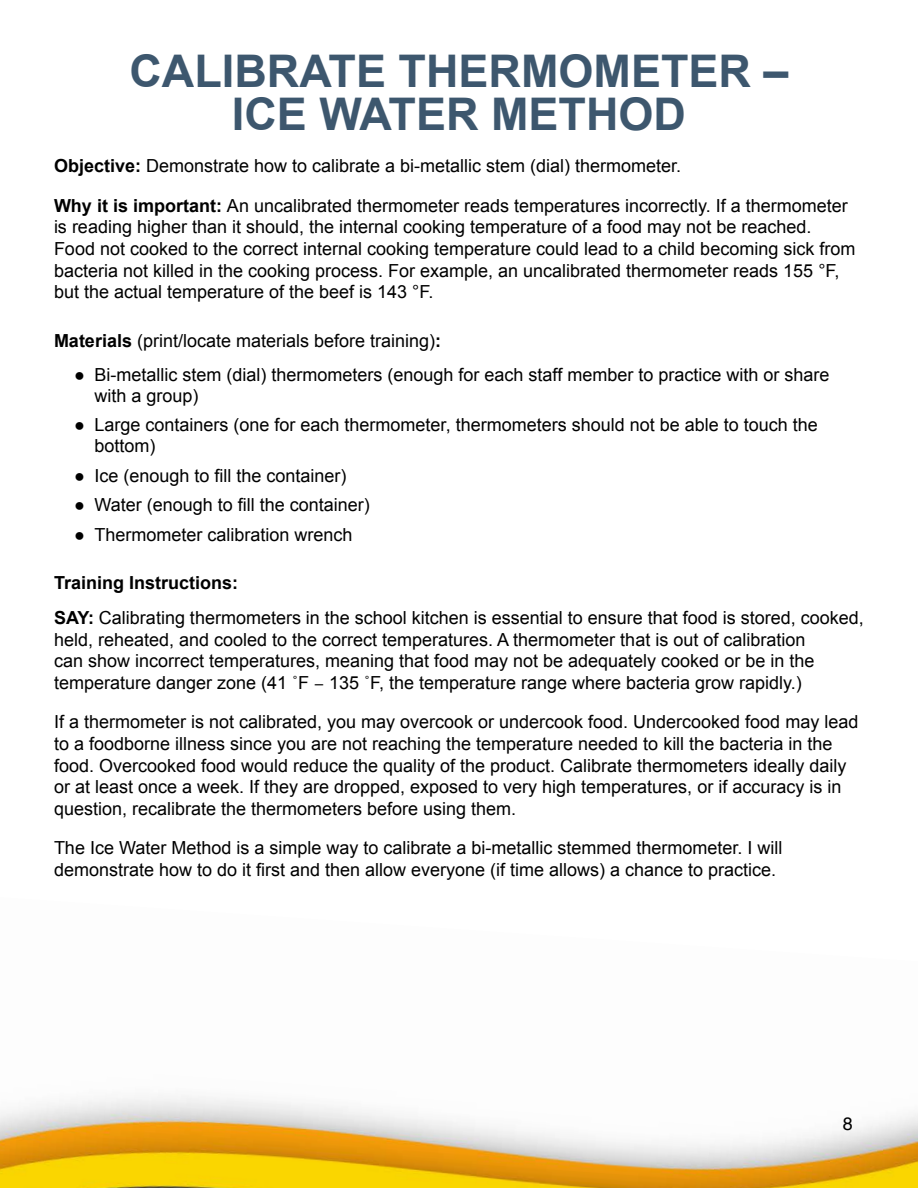
<style>
.page{position:relative;width:918px;height:1188px;background:#fff}
.page>*{position:absolute;margin:0;border:0;box-sizing:border-box;transform-origin:0 0}
.TOC_MAIN_Heading{font:700 45px/43.5px "Arial";color:#3d576e;text-align:center}
.Normal{font:18px/21.6px "Arial";color:#000}
.Heading_2{font:18px "Arial";color:#000}
.Normal-2{font:700 18px "Arial";color:#000}
.t1{font:18px "Helvetica";color:#000}
.s1{font-weight:700}
</style>
<div class="page">
<img style="left:0;top:1096px;width:918px;height:92px">
<p class="TOC_MAIN_Heading" style="left:129px;top:51px;width:661px">CALIBRATE THERMOMETER –<br>ICE WATER METHOD</p>
<p class="Normal" style="left:54px;top:155px;width:629px"><span class="s1">Objective:</span> Demonstrate how to calibrate a bi-metallic stem (dial) thermometer.</p>
<p class="Normal" style="left:54px;top:195px;width:803px"><span class="s1">Why it is important:</span> An uncalibrated thermometer reads temperatures incorrectly. If a thermometer is reading higher than it should, the internal cooking temperature of a food may not be reached.<br>Food not cooked to the correct internal cooking temperature could lead to a child becoming sick from bacteria not killed in the cooking process. For example, an uncalibrated thermometer reads 155 °F, but the actual temperature of the beef is 143 °F.</p>
<p class="Heading_2" style="left:54px;top:329px;width:389px"><span class="s1">Materials</span> (print/locate materials before training)<span class="s1">:</span></p>
<p class="Normal" style="left:94px;top:364px;width:736px;line-height:20.7px;text-indent:-20px">● Bi-metallic stem (dial) thermometers (enough for each staff member to practice with or share with a group)</p>
<p class="Normal" style="left:94px;top:415px;width:725px;line-height:20.7px;text-indent:-20px">● Large containers (one for each thermometer, thermometers should not be able to touch the bottom)</p>
<p class="Normal" style="left:74px;top:465px;width:274px">● Ice (enough to fill the container)</p>
<p class="Normal" style="left:74px;top:494px;width:297px">● Water (enough to fill the container)</p>
<p class="Normal" style="left:74px;top:524px;width:280px">● Thermometer calibration wrench</p>
<p class="Normal-2" style="left:54px;top:571px;width:186px">Training Instructions:</p>
<p class="Normal" style="left:54px;top:607px;width:811px"><span class="s1">SAY:</span> Calibrating thermometers in the school kitchen is essential to ensure that food is stored, cooked, held, reheated, and cooled to the correct temperatures. A thermometer that is out of calibration<br>can show incorrect temperatures, meaning that food may not be adequately cooked or be in the temperature danger zone (41 ˚F 135 ˚F, the temperature range where bacteria grow rapidly.)</p>
<p class="Normal" style="left:54px;top:711px;width:806px">If a thermometer is not calibrated, you may overcook or undercook food. Undercooked food may lead to a foodborne illness since you are not reaching the temperature needed to kill the bacteria in the food. Overcooked food would reduce the quality of the product. Calibrate thermometers ideally daily or at least once a week. If they are dropped, exposed to very high temperatures, or if accuracy is in question, recalibrate the thermometers before using them.</p>
<p class="Normal" style="left:54px;top:837px;width:730px">The Ice Water Method is a simple way to calibrate a bi-metallic stemmed thermometer. I will demonstrate how to do it first and then allow everyone (if time allows) a chance to practice.</p>
<p class="t1" style="left:843px;top:1109px;width:12px">8</p>
</div>
